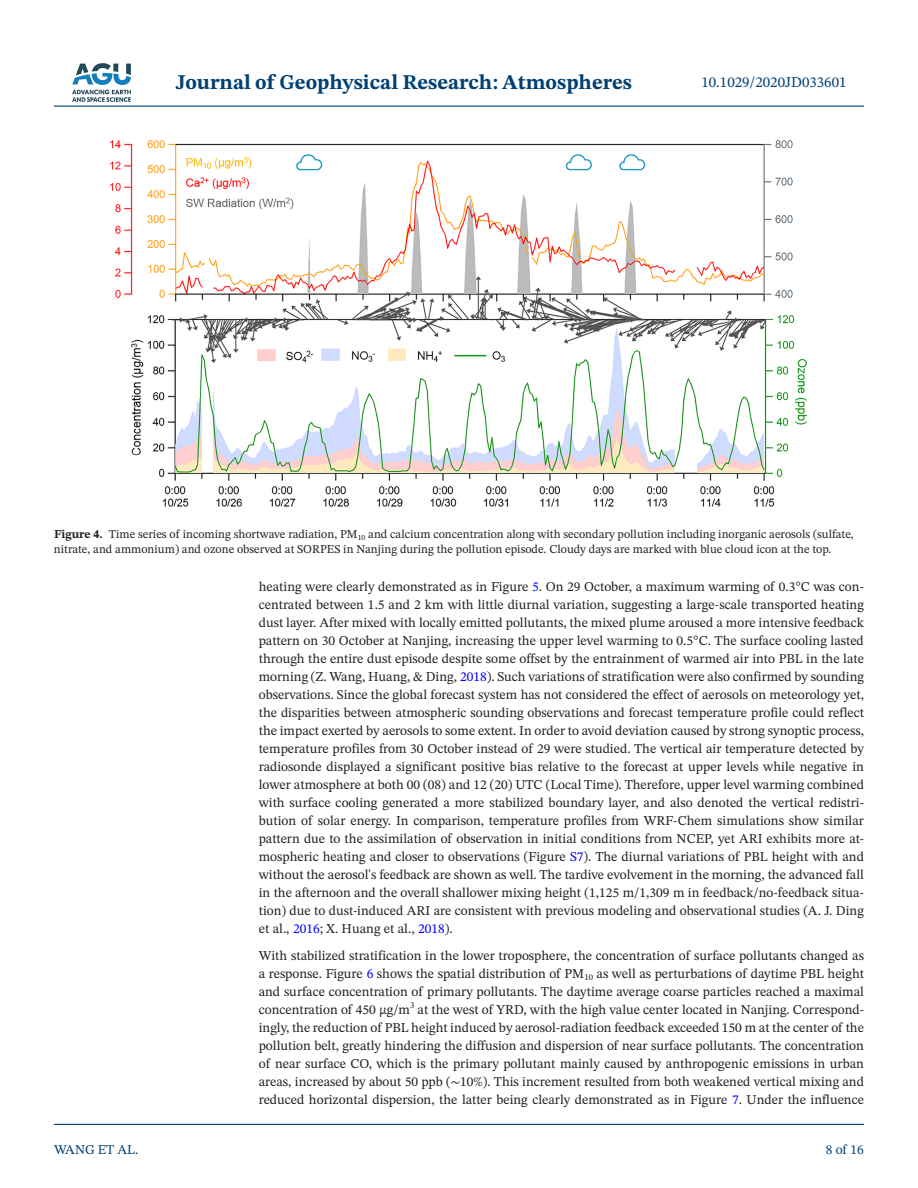
<style>
.page{position:relative;width:918px;height:1188px;background:#fff}
.page>*{position:absolute;margin:0;border:0;box-sizing:border-box;transform-origin:0 0}
.t1{font:700 21px "STIX Two Text";color:#004073}
.t2{font:15px "STIX Two Text";color:#004073}
.t3{font:13.5px/18px "STIX Two Text";color:#231f20;text-align:justify}
.t4{font:13.5px "STIX Two Text";color:#004073}
.t5{font:12px/15px "STIX Two Text";color:#231f20}
.s1{font-weight:700}
.s2{color:#00f}
.s3{font-family:"STIX Two Math"}
</style>
<div class="page">
<hr style="left:54px;top:106px;width:810px;height:1px;background:#004073">
<hr style="left:54px;top:1124px;width:810px;height:1px;background:#004073">
<img style="left:72px;top:63px;width:59px;height:39px">
<img style="left:109px;top:140px;width:698px;height:367px">
<h1 class="t1" style="left:176px;top:67px;width:458px">Journal of Geophysical Research: Atmospheres</h1>
<p class="t2" style="left:701px;top:72px;width:147px">10.1029/2020JD033601</p>
<p class="t5" style="left:54px;top:527px;width:801px"><span class="s1">Figure 4.</span> Time series of incoming shortwave radiation, PM<sub>10</sub> and calcium concentration along with secondary pollution including inorganic aerosols (sulfate, nitrate, and ammonium) and ozone observed at SORPES in Nanjing during the pollution episode. Cloudy days are marked with blue cloud icon at the top.</p>
<p class="t4" style="left:54px;top:1140px;width:86px">WANG ET AL.</p>
<p class="t3" style="left:259px;top:577px;width:607px">heating were clearly demonstrated as in Figure <span class="s2">5</span>. On 29 October, a maximum warming of 0.3<span class="s3">°</span>C was con&shy;centrated between 1.5 and 2 km with little diurnal variation, suggesting a large-scale transported heating dust layer. After mixed with locally emitted pollutants, the mixed plume aroused a more intensive feedback pattern on 30 October at Nanjing, increasing the upper level warming to 0.5<span class="s3">°</span>C. The surface cooling lasted through the entire dust episode despite some offset by the entrainment of warmed air into PBL in the late morning (Z. Wang, Huang, <span class="s3">&amp;</span> Ding, <span class="s2">2018</span>). Such variations of stratification were also confirmed by sounding observations. Since the global forecast system has not considered the effect of aerosols on meteorology yet, the disparities between atmospheric sounding observations and forecast temperature profile could reflect the impact exerted by aerosols to some extent. In order to avoid deviation caused by strong synoptic process, temperature profiles from 30 October instead of 29 were studied. The vertical air temperature detected by radiosonde displayed a significant positive bias relative to the forecast at upper levels while negative in lower atmosphere at both 00 (08) and 12 (20) UTC (Local Time). Therefore, upper level warming combined with surface cooling generated a more stabilized boundary layer, and also denoted the vertical redistri&shy;bution of solar energy. In comparison, temperature profiles from WRF-Chem simulations show similar pattern due to the assimilation of observation in initial conditions from NCEP, yet ARI exhibits more at&shy;mospheric heating and closer to observations (Figure <span class="s2">S7</span>). The diurnal variations of PBL height with and without the aerosol<span class="s3">'</span>s feedback are shown as well. The tardive evolvement in the morning, the advanced fall in the afternoon and the overall shallower mixing height (1,125 m/1,309 m in feedback/no-feedback situa&shy;tion) due to dust-induced ARI are consistent with previous modeling and observational studies (A. J. Ding et al., <span class="s2">2016</span>; X. Huang et al., <span class="s2">2018</span>).</p>
<p class="t3" style="left:259px;top:946px;width:607px">With stabilized stratification in the lower troposphere, the concentration of surface pollutants changed as a response. Figure <span class="s2">6</span> shows the spatial distribution of PM<sub>10</sub> as well as perturbations of daytime PBL height and surface concentration of primary pollutants. The daytime average coarse particles reached a maximal concentration of 450 μg/m<sup>3</sup> at the west of YRD, with the high value center located in Nanjing. Correspond&shy;ingly, the reduction of PBL height induced by aerosol-radiation feedback exceeded 150 m at the center of the pollution belt, greatly hindering the diffusion and dispersion of near surface pollutants. The concentration of near surface CO, which is the primary pollutant mainly caused by anthropogenic emissions in urban areas, increased by about 50 ppb (<span class="s3">∼</span>10%). This increment resulted from both weakened vertical mixing and reduced horizontal dispersion, the latter being clearly demonstrated as in Figure <span class="s2">7</span>. Under the influence</p>
<p class="t4" style="left:826px;top:1140px;width:40px">8 of 16</p>
</div>
